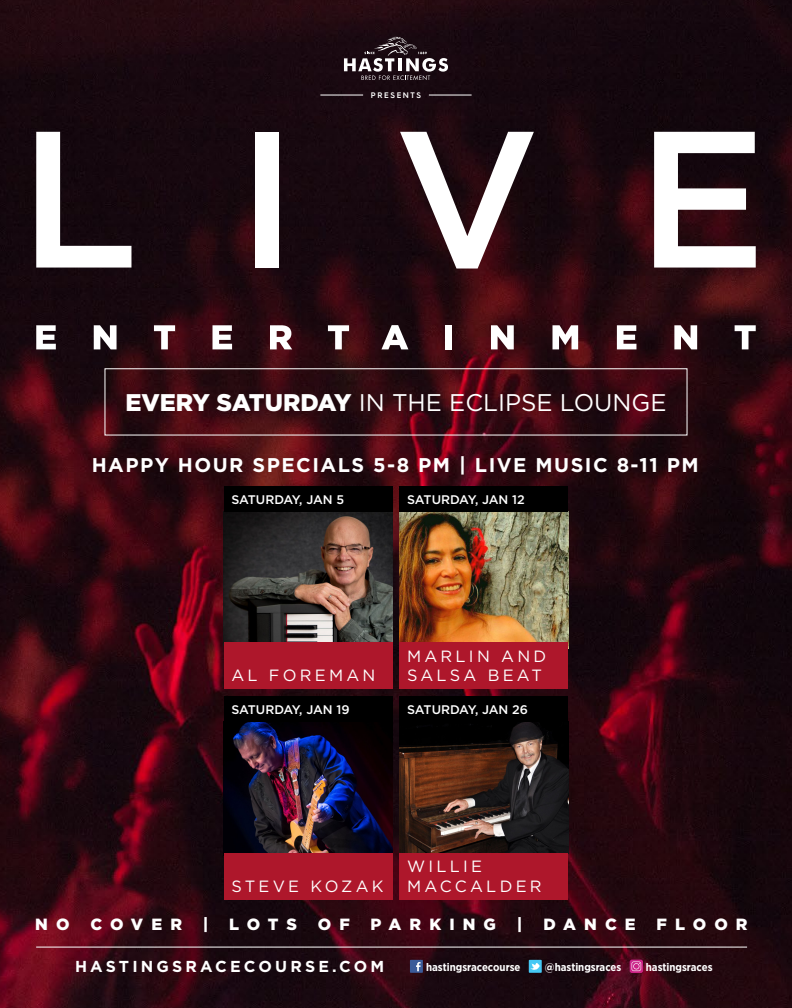
<style>
.page{position:relative;width:792px;height:1008px;background:#fff}
.page>*{position:absolute;margin:0;border:0;box-sizing:border-box;transform-origin:0 0}
.t1{font:24.1px "Gotham";color:#fff}
.t2{font:700 19.85px "Gotham";letter-spacing:.075em;color:#fff}
.t3{font:16.3px/19.6px "Gotham";letter-spacing:.2em;color:#fff}
.t4{font:900 16.25px "Gotham";letter-spacing:.5em;color:#fff}
.t5{font:700 15.9px "Gotham";letter-spacing:.2em;color:#fff}
.t6{font:500 12.45px "Gotham";letter-spacing:-.015em;color:#fff}
.t7{font:700 11.1px "Gotham Narrow";color:#fff}
.t8{font:600 8.05px "Hurme Geometric Sans 4";letter-spacing:.2em;color:#fff}
.s1{font-weight:900}
</style>
<div class="page">
<img style="left:0;top:0;width:792px;height:1008px">
<hr style="left:36px;top:947px;width:711px;height:1px;background:#fff">
<div style="left:410px;top:960px;width:13px;height:13px;background:#3b5b99"></div>
<svg style="left:416px;top:962px;width:5px;height:9px"></svg>
<div style="left:529px;top:960px;width:13px;height:13px;background:#45c8f4"></div>
<svg style="left:530px;top:963px;width:10px;height:7px"></svg>
<svg style="left:630px;top:960px;width:14px;height:13px"></svg>
<svg style="left:36px;top:132px;width:95px;height:136px"></svg>
<div style="left:255px;top:132px;width:23px;height:136px;background:#fff"></div>
<svg style="left:400px;top:132px;width:134px;height:137px"></svg>
<svg style="left:654px;top:132px;width:102px;height:136px"></svg>
<svg style="left:36px;top:325px;width:20px;height:24px"></svg>
<svg style="left:94px;top:325px;width:23px;height:24px"></svg>
<svg style="left:154px;top:325px;width:21px;height:24px"></svg>
<svg style="left:213px;top:325px;width:19px;height:24px"></svg>
<svg style="left:270px;top:325px;width:22px;height:24px"></svg>
<svg style="left:328px;top:325px;width:21px;height:24px"></svg>
<svg style="left:381px;top:325px;width:27px;height:24px"></svg>
<div style="left:445px;top:325px;width:7px;height:24px;background:#fff"></div>
<svg style="left:491px;top:325px;width:23px;height:24px"></svg>
<svg style="left:553px;top:325px;width:25px;height:24px"></svg>
<svg style="left:617px;top:325px;width:19px;height:24px"></svg>
<svg style="left:674px;top:325px;width:23px;height:24px"></svg>
<svg style="left:735px;top:325px;width:21px;height:24px"></svg>
<svg style="left:344px;top:37px;width:104px;height:43px;background:#483b41"></svg>
<hr style="left:320px;top:95px;width:43px;height:1px;background:#fff">
<hr style="left:429px;top:95px;width:43px;height:1px;background:#fff">
<img style="left:224px;top:512px;width:168px;height:131px">
<div style="left:224px;top:486px;width:169px;height:25px;background:#000"></div>
<div style="left:224px;top:643px;width:168px;height:46px;background:#ae172b"></div>
<img style="left:400px;top:512px;width:168px;height:131px">
<div style="left:400px;top:486px;width:168px;height:25px;background:#000"></div>
<div style="left:399px;top:643px;width:169px;height:46px;background:#ae172b"></div>
<img style="left:224px;top:722px;width:168px;height:131px">
<div style="left:224px;top:697px;width:169px;height:25px;background:#000"></div>
<div style="left:224px;top:853px;width:168px;height:47px;background:#ae172b"></div>
<img style="left:400px;top:722px;width:168px;height:131px">
<div style="left:400px;top:697px;width:168px;height:25px;background:#000"></div>
<div style="left:399px;top:853px;width:169px;height:47px;background:#ae172b"></div>
<p class="t8" style="left:371px;top:90px;width:52px">PRESENTS</p>
<h1 class="t1" style="left:125px;top:387px;width:543px"><span class="s1">EVERY SATURDAY</span> IN THE ECLIPSE LOUNGE</h1>
<h2 class="t2" style="left:92px;top:451px;width:609px">HAPPY HOUR SPECIALS 5-8 PM | LIVE MUSIC 8-11 PM</h2>
<p class="t6" style="left:231px;top:491px;width:114px">SATURDAY, JAN 5</p>
<p class="t6" style="left:407px;top:491px;width:119px">SATURDAY, JAN 12</p>
<h3 class="t3" style="left:231px;top:666px;width:146px">AL FOREMAN</h3>
<p class="t6" style="left:231px;top:702px;width:120px">SATURDAY, JAN 19</p>
<h3 class="t3" style="left:407px;top:646px;width:141px">MARLIN AND<br>SALSA BEAT</h3>
<p class="t6" style="left:407px;top:702px;width:122px">SATURDAY, JAN 26</p>
<h3 class="t3" style="left:231px;top:876px;width:154px">STEVE KOZAK</h3>
<h3 class="t3" style="left:407px;top:856px;width:136px">WILLIE<br>MACCALDER</h3>
<h3 class="t4" style="left:35px;top:913px;width:36px">N O</h3>
<h3 class="t4" style="left:90px;top:913px;width:93px">COVER</h3>
<h3 class="t4" style="left:203px;top:913px;width:7px">|</h3>
<h3 class="t4" style="left:229px;top:913px;width:69px">LOTS</h3>
<h3 class="t4" style="left:318px;top:913px;width:34px">O F</h3>
<h3 class="t4" style="left:371px;top:913px;width:127px">PARKING</h3>
<h3 class="t4" style="left:517px;top:913px;width:7px">|</h3>
<h3 class="t4" style="left:543px;top:913px;width:94px">DANCE</h3>
<h3 class="t4" style="left:657px;top:913px;width:93px">FLOOR</h3>
<p class="t7" style="left:426px;top:960px;width:96px">hastingsracecourse</p>
<p class="t7" style="left:545px;top:960px;width:78px">@hastingsraces</p>
<p class="t7" style="left:646px;top:960px;width:68px">hastingsraces</p>
<p class="t5" style="left:75px;top:956px;width:311px">HASTINGSRACECOURSE.COM</p>
</div>
